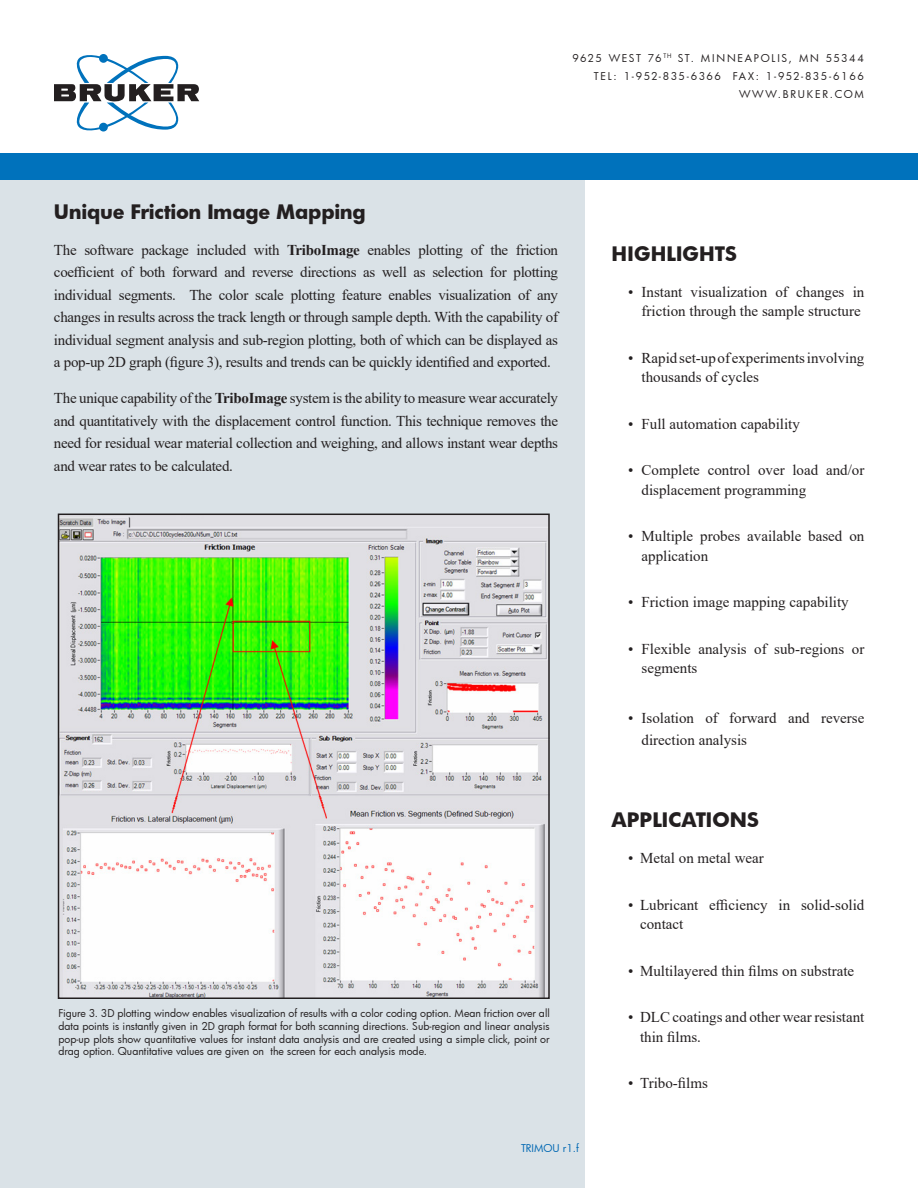
<style>
.page{position:relative;width:918px;height:1188px;background:#fff}
.page>*{position:absolute;margin:0;border:0;box-sizing:border-box;transform-origin:0 0}
.t1{font:700 19.5px "Futura";letter-spacing:-.01em;color:#231f20}
.t2{font:700 19.5px "Futura";letter-spacing:.01em;color:#231f20}
.t3{font:15px/22.5px "Times New Roman";color:#231f20}
.t4{font:10.5px/12.6px "Futura";letter-spacing:.11em;color:#231f20;text-align:justify}
.t5{font:10.5px "Futura";letter-spacing:.135em;color:#231f20}
.t6{font:10.5px "Futura";letter-spacing:.16em;color:#231f20}
.t7{font:10.5px "Futura";letter-spacing:.17em;color:#231f20}
.t8{font:10.5px "Futura";color:#0168b3}
.s1{font-weight:700}
</style>
<div class="page">
<div style="left:0;top:167px;width:585px;height:1021px;background:#dae2e7"></div>
<img style="left:61px;top:517px;width:486px;height:479px">
<div style="left:58px;top:514px;width:492px;height:485px;border:2px solid #231f20"></div>
<div style="left:0;top:154px;width:918px;height:26px;background:#0072bc"></div>
<svg style="left:54px;top:54px;width:145px;height:78px"></svg>
<p class="t6" style="left:572px;top:51px;width:293px">9625 WEST 76 <sup>TH</sup> ST. MINNEAPOLIS, MN 55344</p>
<p class="t5" style="left:594px;top:69px;width:272px">TEL: 1-952-835-6366 FAX: 1-952-835-6166</p>
<p class="t7" style="left:739px;top:87px;width:126px">WWW.BRUKER.COM</p>
<p class="t1" style="left:54px;top:198px;width:313px">Unique Friction Image Mapping</p>
<p class="t3" style="left:54px;top:238px;width:506px;text-align:justify">The software package included with <span class="s1">TriboImage</span> enables plotting of the friction coefficient of both forward and reverse directions as well as selection for plotting individual segments. The color scale plotting feature enables visualization of any changes in results across the track length or through sample depth. With the capability of individual segment analysis and sub-region plotting, both of which can be displayed as a pop-up 2D graph (figure 3), results and trends can be quickly identified and exported.</p>
<p class="t3" style="left:54px;top:387px;width:506px;text-align:justify">The unique capability of the <span class="s1">TriboImage</span> system is the ability to measure wear accurately and quantitatively with the displacement control function. This technique removes the need for residual wear material collection and weighing, and allows instant wear depths and wear rates to be calculated.</p>
<p class="t4" style="left:58px;top:1007px;width:493px">Figure 3. 3D plotting window enables visualization of results with a color coding option. Mean friction over all data points is instantly given in 2D graph format for both scanning directions. Sub-region and linear analysis pop-up plots show quantitative values for instant data analysis and are created using a simple click, point or drag option. Quantitative values are given on the screen for each analysis mode.</p>
<p class="t2" style="left:612px;top:240px;width:127px">HIGHLIGHTS</p>
<p class="t3" style="left:628px;top:282px;width:238px;line-height:19.5px;text-align:right">• Instant visualization of changes in friction through the sample structure</p>
<p class="t3" style="left:642px;top:348px;width:224px;line-height:19.5px;text-indent:-14px">• Rapid set-up of experiments involving thousands of cycles</p>
<p class="t3" style="left:628px;top:412px;width:173px">• Full automation capability</p>
<p class="t3" style="left:642px;top:460px;width:224px;line-height:19.5px;text-indent:-14px">• Complete control over load and/or displacement programming</p>
<p class="t3" style="left:642px;top:526px;width:224px;line-height:19.5px;text-indent:-14px">• Multiple probes available based on application</p>
<p class="t3" style="left:628px;top:591px;width:222px">• Friction image mapping capability</p>
<p class="t3" style="left:642px;top:639px;width:224px;line-height:19.5px;text-indent:-14px">• Flexible analysis of sub-regions or segments</p>
<p class="t3" style="left:642px;top:706px;width:224px;text-indent:-14px">• Isolation of forward and reverse direction analysis</p>
<p class="t1" style="left:612px;top:806px;width:149px">APPLICATIONS</p>
<p class="t3" style="left:628px;top:846px;width:137px">• Metal on metal wear</p>
<p class="t3" style="left:640px;top:894px;width:226px;line-height:19.5px;text-indent:-12px">• Lubricant efficiency in solid-solid contact</p>
<p class="t3" style="left:628px;top:959px;width:228px">• Multilayered thin films on substrate</p>
<p class="t3" style="left:640px;top:1007px;width:226px;line-height:19.5px;text-indent:-12px">• DLC coatings and other wear resistant thin films.</p>
<p class="t3" style="left:628px;top:1071px;width:81px">• Tribo-films</p>
<p class="t8" style="left:521px;top:1142px;width:59px">TRIMOU r1.f</p>
</div>
